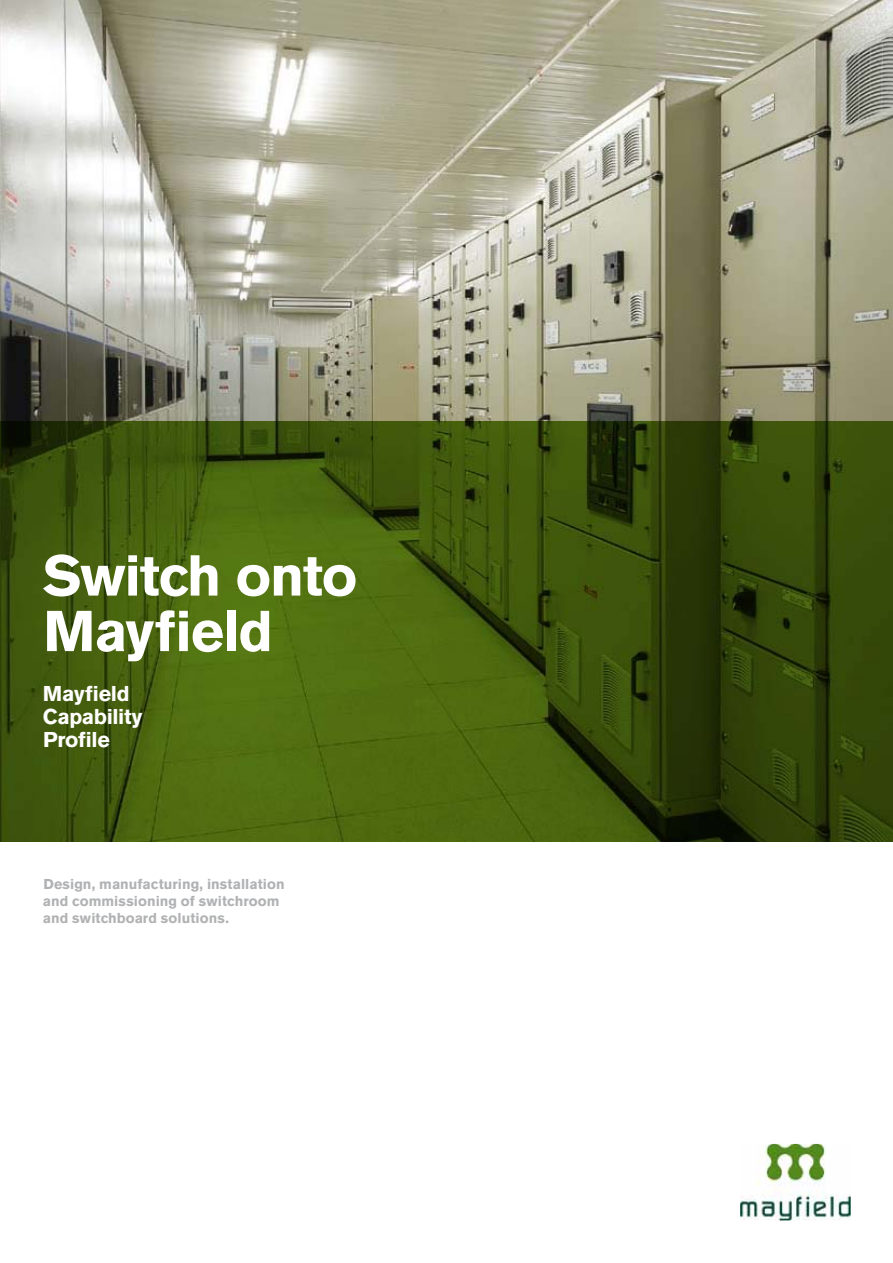
<style>
.page{position:relative;width:893px;height:1263px;background:#fff}
.page>*{position:absolute;margin:0;border:0;box-sizing:border-box;transform-origin:0 0}
.t1{font:700 57px/55.5px "Akzidenz Grotesk BE";letter-spacing:-.02em;color:#fff}
.t2{font:700 21.3px/23.2px "Akzidenz Grotesk BE";letter-spacing:-.015em;color:#fff}
.t3{font:700 14.25px/17.1px "Akzidenz Grotesk BE";letter-spacing:.005em;color:#b1b2b4}
</style>
<div class="page">
<img style="left:0;top:0;width:893px;height:421px">
<img style="left:740px;top:1144px;width:111px;height:76px">
<hr style="left:0;top:842px;width:893px;height:1px;background:#699419">
<img style="left:0;top:421px;width:893px;height:421px">
<h1 class="t1" style="left:43px;top:548px;width:316px">Switch onto<br>Mayfield</h1>
<h2 class="t2" style="left:43px;top:682px;width:101px">Mayfield<br>Capability<br>Profile</h2>
<p class="t3" style="left:43px;top:875px;width:243px">Design, manufacturing, installation and commissioning of switchroom and switchboard solutions.</p>
</div>
